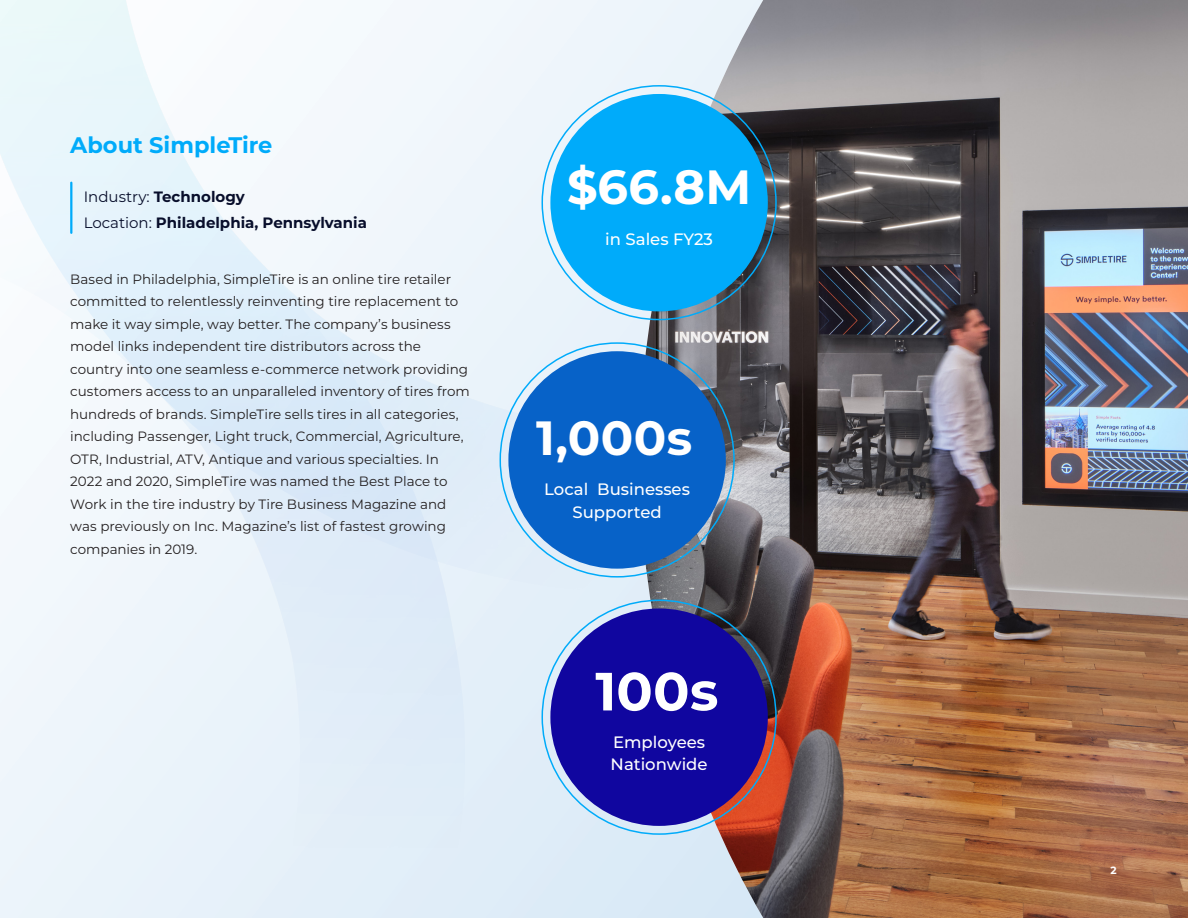
<style>
.page{position:relative;width:1188px;height:918px;background:#e3eff9}
.page>*{position:absolute;margin:0;border:0;box-sizing:border-box;transform-origin:0 0}
.t1{font:700 53.7px "Montserrat";color:#fff}
.t2{font:700 48px "Montserrat";letter-spacing:.005em;color:#fff}
.t3{font:700 22.5px "Montserrat";color:#00abfa}
.t4{font:500 16.5px/22.5px "Montserrat";color:#fff}
.t5{font:700 15px "Montserrat";color:#080e2b}
.t6{font:13.5px/22.5px "Montserrat";color:#231f20}
.t7{font:700 10.5px "Montserrat";color:#fff}
.s1{font-weight:400}
</style>
<div class="page">
<img style="left:0;top:0;width:640px;height:841px">
<img style="left:640px;top:0;width:548px;height:918px">
<hr style="left:70px;top:183px;width:2px;height:50px;background:#00abfa">
<div style="left:550px;top:94px;width:218px;height:217px;background:#00abfa;border-radius:50%"></div>
<div style="left:550px;top:608px;width:218px;height:218px;background:#10069f;border-radius:50%"></div>
<div style="left:508px;top:351px;width:218px;height:218px;background:#0762c8;border-radius:50%"></div>
<p class="t3" style="left:70px;top:129px;width:204px">About SimpleTire</p>
<p class="t5" style="left:84px;top:186px;width:163px"><span class="s1">Industry:</span> Technology</p>
<p class="t5" style="left:84px;top:211px;width:285px"><span class="s1">Location:</span> Philadelphia, Pennsylvania</p>
<p class="t6" style="left:70px;top:267px;width:401px">Based in Philadelphia, SimpleTire is an online tire retailer committed to relentlessly reinventing tire replacement to make it way simple, way better. The company’s business model links independent tire distributors across the country into one seamless e-commerce network providing customers access to an unparalleled inventory of tires from hundreds of brands. SimpleTire sells tires in all categories, including Passenger, Light truck, Commercial, Agriculture, OTR, Industrial, ATV, Antique and various specialties. In 2022 and 2020, SimpleTire was named the Best Place to Work in the tire industry by Tire Business Magazine and was previously on Inc. Magazine’s list of fastest growing companies in 2019.</p>
<p class="t2" style="left:567px;top:152px;width:186px">$66.8M</p>
<p class="t4" style="left:605px;top:228px;width:109px">in Sales FY23</p>
<p class="t2" style="left:536px;top:404px;width:158px">1,000s</p>
<p class="t4" style="left:544px;top:477px;width:147px;text-align:center">Local Businesses<br>Supported</p>
<p class="t1" style="left:595px;top:653px;width:125px">100s</p>
<p class="t4" style="left:611px;top:730px;width:99px">Employees<br>Nationwide</p>
<p class="t7" style="left:1111px;top:863px;width:8px">2</p>
</div>
